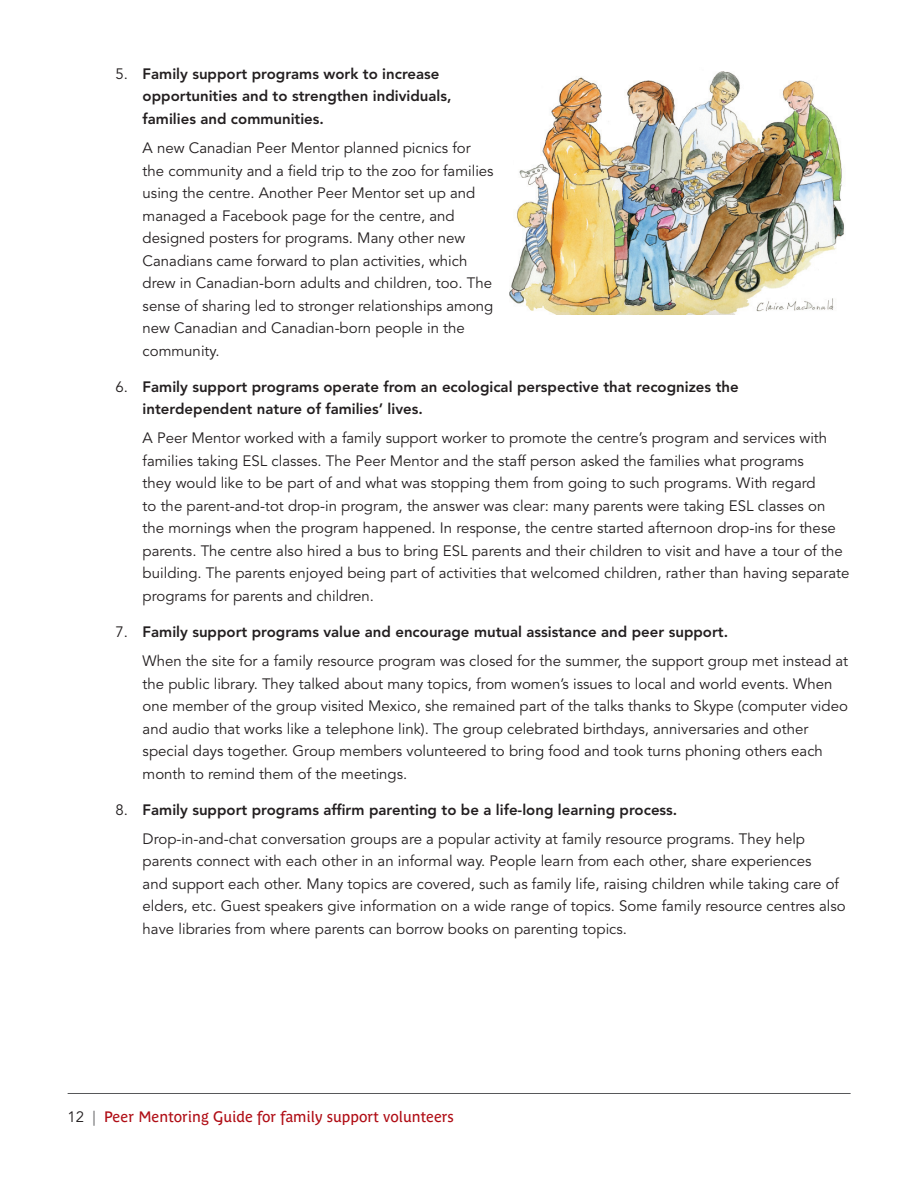
<style>
.page{position:relative;width:918px;height:1188px;background:#fff}
.page>*{position:absolute;margin:0;border:0;box-sizing:border-box;transform-origin:0 0}
.OL_-_Long_a_bullet_2{font:15px/22.5px "Avenir LT Std";color:#231f20}
.OL_-_Long_a_bullet{font:800 15px/22.5px "Avenir LT Std";color:#231f20}
.t1{font:15px "Parisine Plus Std";color:#b00d15}
.s1{font-weight:400}
.s2{font-family:"Avenir LT Std";color:#231f20}
.s3{font-family:"Avenir LT Std";color:#57585a}
</style>
<div class="page">
<hr style="left:68px;top:1093px;width:783px;height:1px;background:#57585a">
<img style="left:509px;top:71px;width:335px;height:243px">
<p class="OL_-_Long_a_bullet" style="left:143px;top:62px;width:310px;text-indent:-27px"><span class="s1">5.</span> Family support programs work to increase opportunities and to strengthen individuals, families and communities.</p>
<p class="OL_-_Long_a_bullet_2" style="left:143px;top:137px;width:353px">A new Canadian Peer Mentor planned picnics for the community and a field trip to the zoo for families using the centre. Another Peer Mentor set up and managed a Facebook page for the centre, and designed posters for programs. Many other new Canadians came forward to plan activities, which drew in Canadian-born adults and children, too. The sense of sharing led to stronger relationships among new Canadian and Canadian-born people in the community.</p>
<p class="OL_-_Long_a_bullet" style="left:143px;top:375px;width:598px;text-indent:-27px"><span class="s1">6.</span> Family support programs operate from an ecological perspective that recognizes the interdependent nature of families’ lives.</p>
<p class="OL_-_Long_a_bullet_2" style="left:143px;top:427px;width:708px">A Peer Mentor worked with a family support worker to promote the centre’s program and services with families taking ESL classes. The Peer Mentor and the staff person asked the families what programs<br>they would like to be part of and what was stopping them from going to such programs. With regard<br>to the parent-and-tot drop-in program, the answer was clear: many parents were taking ESL classes on the mornings when the program happened. In response, the centre started afternoon drop-ins for these parents. The centre also hired a bus to bring ESL parents and their children to visit and have a tour of the building. The parents enjoyed being part of activities that welcomed children, rather than having separate programs for parents and children.</p>
<p class="OL_-_Long_a_bullet" style="left:116px;top:620px;width:614px"><span class="s1">7.</span> Family support programs value and encourage mutual assistance and peer support.</p>
<p class="OL_-_Long_a_bullet_2" style="left:143px;top:650px;width:707px">When the site for a family resource program was closed for the summer, the support group met instead at the public library. They talked about many topics, from women’s issues to local and world events. When one member of the group visited Mexico, she remained part of the talks thanks to Skype (computer video and audio that works like a telephone link). The group celebrated birthdays, anniversaries and other special days together. Group members volunteered to bring food and took turns phoning others each month to remind them of the meetings.</p>
<p class="OL_-_Long_a_bullet" style="left:116px;top:798px;width:563px"><span class="s1">8.</span> Family support programs affirm parenting to be a life-long learning process.</p>
<p class="OL_-_Long_a_bullet_2" style="left:143px;top:828px;width:705px">Drop-in-and-chat conversation groups are a popular activity at family resource programs. They help parents connect with each other in an informal way. People learn from each other, share experiences<br>and support each other. Many topics are covered, such as family life, raising children while taking care of elders, etc. Guest speakers give information on a wide range of topics. Some family resource centres also have libraries from where parents can borrow books on parenting topics.</p>
<p class="t1" style="left:68px;top:1108px;width:388px"><span class="s2">12</span> <span class="s3">|</span> Peer Mentoring Guide for family support volunteers</p>
</div>
